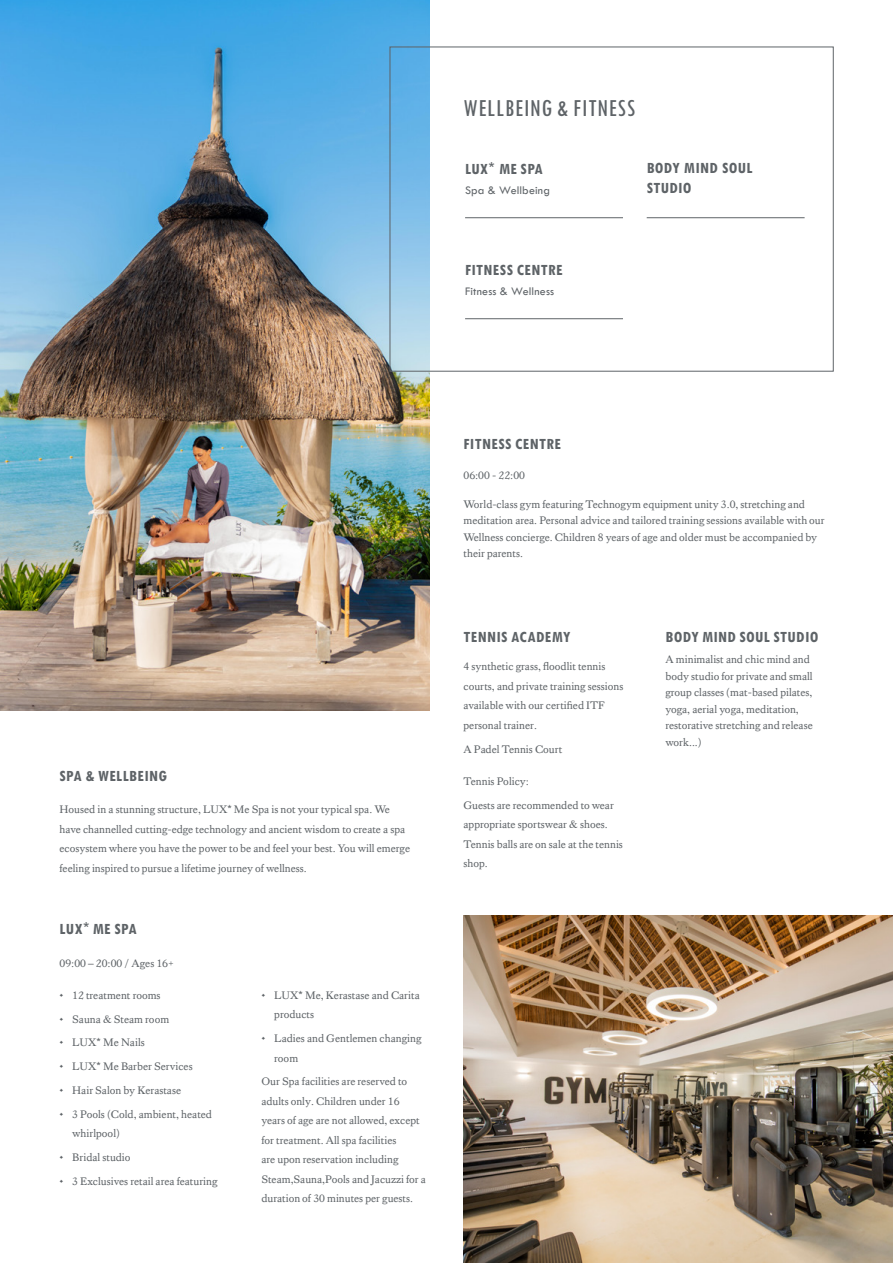
<style>
.page{position:relative;width:893px;height:1263px;background:#fff}
.page>*{position:absolute;margin:0;border:0;box-sizing:border-box;transform-origin:0 0}
.t1{font:500 condensed 25.5px "Tw Cen MT Std";letter-spacing:.025em;color:#5e6367}
.t2{font:700 condensed 16.5px/19.8px "Tw Cen MT Std";letter-spacing:.025em;color:#5e6367}
.t3{font:12px "Tw Cen";letter-spacing:.01em;color:#5e6367}
.t4{font:11.25px/19.5px "Kings Caslon";color:#5e6367}
.s1{font-family:"Arial";font-weight:400;font-stretch:normal}
.s2{font-family:"Arial"}
.s3{font-family:"Times"}
</style>
<div class="page">
<img style="left:0;top:0;width:429px;height:710px">
<hr style="left:465px;top:217px;width:158px;height:1px;background:#5e6367">
<hr style="left:647px;top:217px;width:158px;height:1px;background:#5e6367">
<hr style="left:465px;top:318px;width:158px;height:1px;background:#5e6367">
<img style="left:463px;top:916px;width:430px;height:347px">
<h1 class="t1" style="left:463px;top:95px;width:173px">WELLBEING &amp; FITNESS</h1>
<h2 class="t2" style="left:465px;top:159px;width:79px">LUX<span class="s1">*</span> ME SPA</h2>
<p class="t3" style="left:465px;top:183px;width:86px">Spa &amp; Wellbeing</p>
<h2 class="t2" style="left:647px;top:158px;width:107px">BODY MIND SOUL<br>STUDIO</h2>
<h2 class="t2" style="left:465px;top:260px;width:99px">FITNESS CENTRE</h2>
<p class="t3" style="left:465px;top:284px;width:91px">Fitness &amp; Wellness</p>
<h2 class="t2" style="left:60px;top:766px;width:109px">SPA &amp; WELLBEING</h2>
<p class="t4" style="left:60px;top:800px;width:352px">Housed in a stunning structure, LUX<span class="s2">*</span> Me Spa is not your typical spa. We have channelled cutting-edge technology and ancient wisdom to create a spa ecosystem where you have the power to be and feel your best. You will emerge feeling inspired to pursue a lifetime journey of wellness.</p>
<h2 class="t2" style="left:60px;top:919px;width:79px">LUX<span class="s1">*</span> ME SPA</h2>
<p class="t4" style="left:60px;top:953px;width:116px">09:00 – 20:00 / Ages 16+</p>
<p class="t4" style="left:60px;top:985px;width:103px">• 12 treatment rooms</p>
<p class="t4" style="left:60px;top:1009px;width:111px">• Sauna <span class="s3">&amp;</span> Steam room</p>
<p class="t4" style="left:60px;top:1033px;width:87px">• LUX<span class="s2">*</span> Me Nails</p>
<p class="t4" style="left:60px;top:1056px;width:135px">• LUX<span class="s2">*</span> Me Barber Services</p>
<p class="t4" style="left:60px;top:1080px;width:123px">• Hair Salon by Kerastase</p>
<p class="t4" style="left:72px;top:1104px;width:141px;text-indent:-13px">• 3 Pools (Cold, ambient, heated whirlpool)</p>
<p class="t4" style="left:60px;top:1147px;width:73px">• Bridal studio</p>
<p class="t4" style="left:60px;top:1171px;width:160px">• 3 Exclusives retail area featuring</p>
<p class="t4" style="left:274px;top:985px;width:147px;text-indent:-13px">• LUX<span class="s2">*</span> Me, Kerastase and Carita products</p>
<p class="t4" style="left:274px;top:1028px;width:149px;text-indent:-13px">• Ladies and Gentlemen changing room</p>
<p class="t4" style="left:261px;top:1072px;width:166px">Our Spa facilities are reserved to adults only. Children under 16<br>years of age are not allowed, except for treatment. All spa facilities<br>are upon reservation including Steam,Sauna,Pools and Jacuzzi for a duration of 30 minutes per guests.</p>
<h2 class="t2" style="left:463px;top:434px;width:99px">FITNESS CENTRE</h2>
<p class="t4" style="left:463px;top:465px;width:63px">06:00 - 22:00</p>
<p class="t4" style="left:463px;top:496px;width:363px;line-height:16.5px">World-class gym featuring Technogym equipment unity 3.0, stretching and meditation area. Personal advice and tailored training sessions available with our Wellness concierge. Children 8 years of age and older must be accompanied by their parents.</p>
<h2 class="t2" style="left:463px;top:627px;width:109px">TENNIS ACADEMY</h2>
<p class="t4" style="left:463px;top:657px;width:161px">4 synthetic grass, floodlit tennis courts, and private training sessions available with our certified ITF personal trainer.</p>
<p class="t4" style="left:463px;top:739px;width:101px">A Padel Tennis Court</p>
<p class="t4" style="left:463px;top:769px;width:152px;line-height:23.7px">Tennis Policy:<br>Guests are recommended to wear</p>
<p class="t4" style="left:463px;top:814px;width:161px">appropriate sportswear <span class="s3">&amp;</span> shoes.<br>Tennis balls are on sale at the tennis shop.</p>
<h2 class="t2" style="left:665px;top:627px;width:154px">BODY MIND SOUL STUDIO</h2>
<p class="t4" style="left:665px;top:651px;width:149px;line-height:16.5px">A minimalist and chic mind and body studio for private and small group classes (mat-based pilates, yoga, aerial yoga, meditation, restorative stretching and release work...)</p>
</div>
